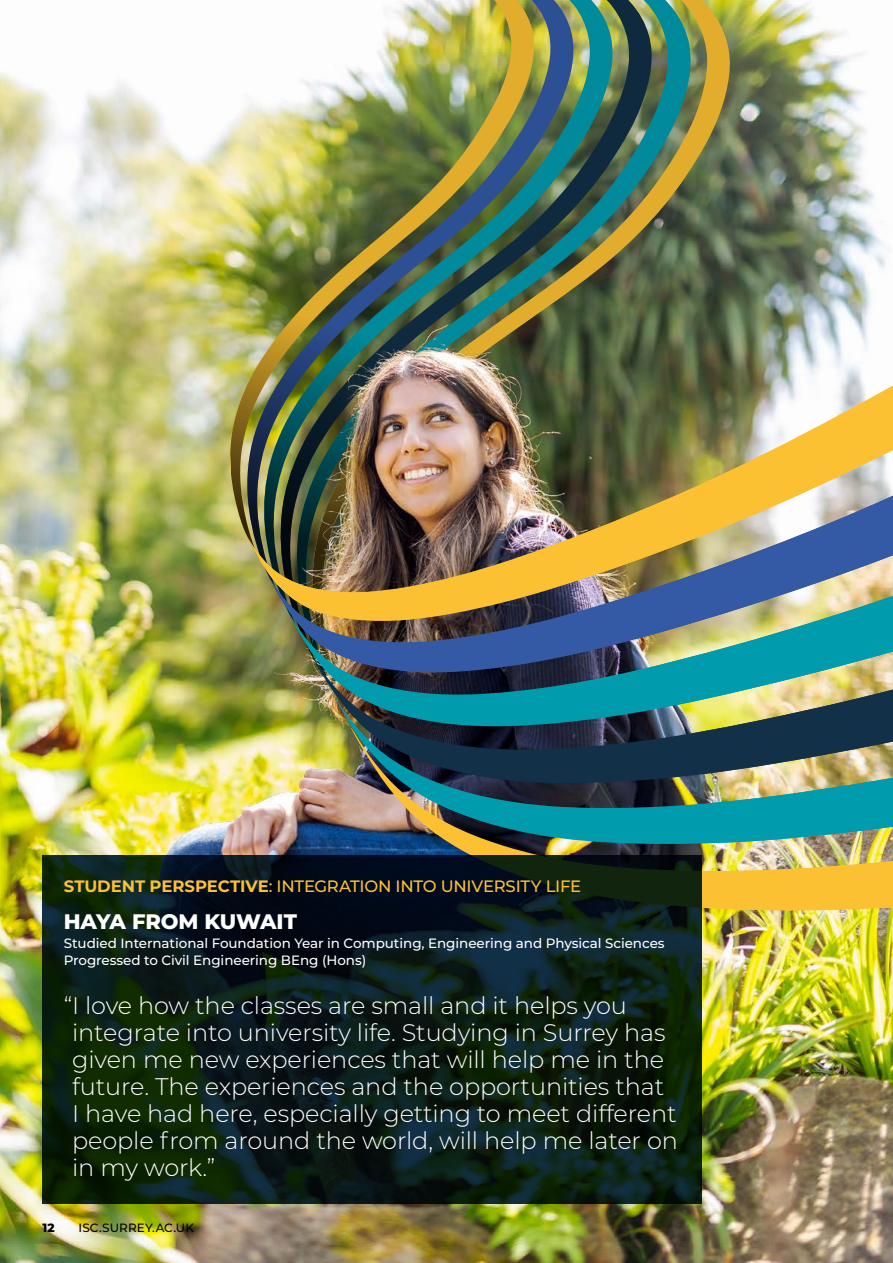
<style>
.page{position:relative;width:893px;height:1263px;background:#fff}
.page>*{position:absolute;margin:0;border:0;box-sizing:border-box;transform-origin:0 0}
.t1{font:300 24px/27px "Montserrat";letter-spacing:-.005em;color:#fff}
.t2{font:800 21px "Montserrat";letter-spacing:-.005em;color:#fff}
.t3{font:500 16.5px "Montserrat";letter-spacing:-.015em;color:#fcc133}
.t4{font:500 13.5px/18px "Montserrat";letter-spacing:-.005em;color:#fff}
.t5{font:500 12px "Montserrat";letter-spacing:.005em;color:#000}
.t6{font:800 12px "Montserrat";color:#000}
.s1{font-weight:700}
</style>
<div class="page">
<img style="left:0;top:0;width:893px;height:1263px">
<img style="left:229px;top:0;width:503px;height:747px">
<img style="left:306px;top:623px;width:587px;height:160px">
<img style="left:326px;top:680px;width:567px;height:164px">
<img style="left:346px;top:718px;width:547px;height:192px">
<img style="left:245px;top:90px;width:648px;height:533px">
<svg style="left:43px;top:855px;width:659px;height:348px;background:#0a1c15"></svg>
<p class="t3" style="left:64px;top:875px;width:519px"><span class="s1">STUDENT PERSPECTIVE</span>: INTEGRATION INTO UNIVERSITY LIFE</p>
<p class="t2" style="left:64px;top:907px;width:235px">HAYA FROM KUWAIT</p>
<p class="t4" style="left:64px;top:933px;width:602px">Studied International Foundation Year in Computing, Engineering and Physical Sciences<br>Progressed to Civil Engineering BEng (Hons)</p>
<p class="t1" style="left:72px;top:991px;width:607px;text-indent:-8px">“I love how the classes are small and it helps you integrate into university life. Studying in Surrey has given me new experiences that will help me in the future. The experiences and the opportunities that<br>I have had here, especially getting to meet different people from around the world, will help me later on in my work.”</p>
<p class="t6" style="left:43px;top:1219px;width:14px">12</p>
<p class="t5" style="left:79px;top:1219px;width:117px">ISC.SURREY.AC.UK</p>
</div>
